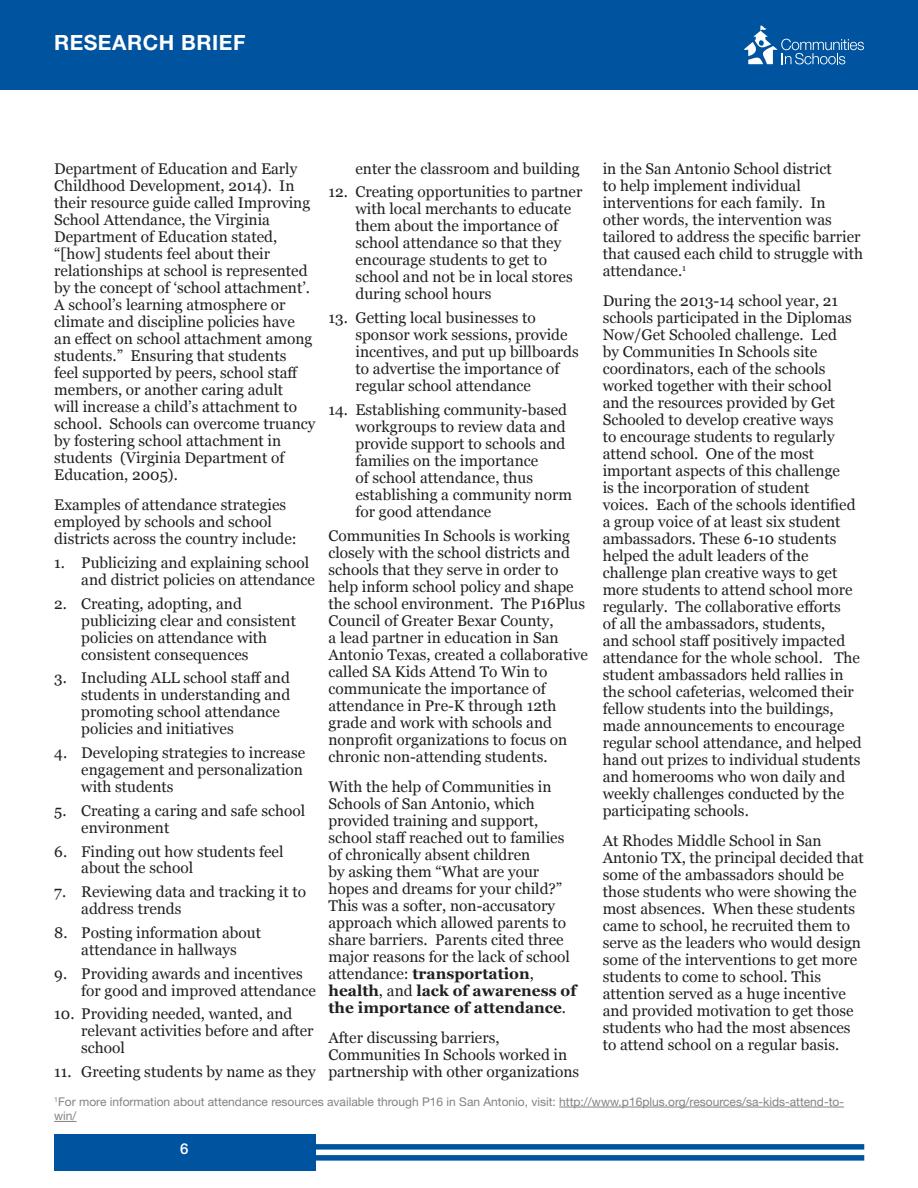
<style>
.page{position:relative;width:918px;height:1188px;background:#fff}
.page>*{position:absolute;margin:0;border:0;box-sizing:border-box;transform-origin:0 0}
.Sub_Head{font:700 21px "Helvetica Neue LT Std";letter-spacing:.025em;color:#fff}
.t1{font:15.45px/17px "Georgia";color:#231f20}
.Sub_Head-2{font:500 15px "Helvetica Neue LT Std";color:#fff}
.Footnotes{font:12px/14.4px "Helvetica Neue LT Std";color:#808285}
.s1{font-weight:700}
</style>
<div class="page">
<div style="left:0;top:0;width:918px;height:90px;background:#00539e"></div>
<svg style="left:744px;top:26px;width:120px;height:38px"></svg>
<div style="left:315px;top:1155px;width:549px;height:6px;background:#00539e"></div>
<div style="left:315px;top:1144px;width:549px;height:6px;background:#00539e"></div>
<div style="left:54px;top:1134px;width:261px;height:37px;background:#00539e"></div>
<hr style="left:559px;top:1107px;width:285px;height:1px;background:#808285">
<svg style="left:54px;top:1121px;width:23px;height:1px"></svg>
<p class="Sub_Head" style="left:54px;top:30px;width:193px">RESEARCH BRIEF</p>
<p class="t1" style="left:54px;top:160px;width:263px">Department of Education and Early Childhood Development, 2014). In their resource guide called Improving School Attendance, the Virginia Department of Education stated, “[how] students feel about their relationships at school is represented by the concept of ‘school attachment’.<br>A school’s learning atmosphere or climate and discipline policies have an effect on school attachment among students.” Ensuring that students<br>feel supported by peers, school staff members, or another caring adult<br>will increase a child’s attachment to school. Schools can overcome truancy by fostering school attachment in students (Virginia Department of Education, 2005).</p>
<p class="t1" style="left:54px;top:497px;width:244px">Examples of attendance strategies employed by schools and school districts across the country include:</p>
<p class="t1" style="left:81px;top:554px;width:235px;text-indent:-27px">1. Publicizing and explaining school and district policies on attendance</p>
<p class="t1" style="left:81px;top:595px;width:216px;text-indent:-27px">2. Creating, adopting, and publicizing clear and consistent policies on attendance with consistent consequences</p>
<p class="t1" style="left:81px;top:670px;width:210px;text-indent:-27px">3. Including ALL school staff and students in understanding and promoting school attendance policies and initiatives</p>
<p class="t1" style="left:81px;top:745px;width:225px;text-indent:-27px">4. Developing strategies to increase engagement and personalization with students</p>
<p class="t1" style="left:81px;top:802px;width:225px;text-indent:-27px">5. Creating a caring and safe school environment</p>
<p class="t1" style="left:81px;top:843px;width:204px;text-indent:-27px">6. Finding out how students feel about the school</p>
<p class="t1" style="left:81px;top:884px;width:226px;text-indent:-27px">7. Reviewing data and tracking it to address trends</p>
<p class="t1" style="left:54px;top:925px;width:208px;text-align:center">8. Posting information about attendance in hallways</p>
<p class="t1" style="left:81px;top:965px;width:236px;text-indent:-27px">9. Providing awards and incentives for good and improved attendance</p>
<p class="t1" style="left:81px;top:1006px;width:234px;text-indent:-27px">10. Providing needed, wanted, and relevant activities before and after school</p>
<p class="t1" style="left:54px;top:1064px;width:263px">11. Greeting students by name as they</p>
<p class="t1" style="left:356px;top:160px;width:226px">enter the classroom and building</p>
<p class="t1" style="left:356px;top:184px;width:228px;text-indent:-27px">12. Creating opportunities to partner with local merchants to educate them about the importance of school attendance so that they encourage students to get to school and not be in local stores during school hours</p>
<p class="t1" style="left:356px;top:310px;width:225px;text-indent:-27px">13. Getting local businesses to sponsor work sessions, provide incentives, and put up billboards to advertise the importance of regular school attendance</p>
<p class="t1" style="left:356px;top:401px;width:218px;text-indent:-27px">14. Establishing community-based workgroups to review data and provide support to schools and families on the importance<br>of school attendance, thus establishing a community norm for good attendance</p>
<p class="t1" style="left:328px;top:527px;width:261px">Communities In Schools is working closely with the school districts and schools that they serve in order to help inform school policy and shape the school environment. The P16Plus Council of Greater Bexar County,<br>a lead partner in education in San Antonio Texas, created a collaborative called SA Kids Attend To Win to communicate the importance of attendance in Pre-K through 12th grade and work with schools and nonprofit organizations to focus on chronic non-attending students.</p>
<p class="t1" style="left:328px;top:779px;width:249px">With the help of Communities in<br>Schools of San Antonio, which provided training and support, school staff reached out to families of chronically absent children<br>by asking them “What are your hopes and dreams for your child?”<br>This was a softer, non-accusatory approach which allowed parents to share barriers. Parents cited three major reasons for the lack of school attendance: <span class="s1">transportation</span>, <span class="s1">health</span>, and <span class="s1">lack of awareness of the importance of attendance</span>.</p>
<p class="t1" style="left:328px;top:1030px;width:252px">After discussing barriers,<br>Communities In Schools worked in partnership with other organizations</p>
<p class="t1" style="left:603px;top:160px;width:262px">in the San Antonio School district<br>to help implement individual interventions for each family. In other words, the intervention was tailored to address the specific barrier that caused each child to struggle with attendance.<sup>1</sup></p>
<p class="t1" style="left:603px;top:293px;width:261px">During the 2013-14 school year, 21 schools participated in the Diplomas Now/Get Schooled challenge. Led<br>by Communities In Schools site coordinators, each of the schools worked together with their school<br>and the resources provided by Get Schooled to develop creative ways<br>to encourage students to regularly attend school. One of the most important aspects of this challenge<br>is the incorporation of student<br>voices. Each of the schools identified a group voice of at least six student ambassadors. These 6-10 students helped the adult leaders of the challenge plan creative ways to get more students to attend school more regularly. The collaborative efforts<br>of all the ambassadors, students,<br>and school staff positively impacted attendance for the whole school. The student ambassadors held rallies in the school cafeterias, welcomed their fellow students into the buildings, made announcements to encourage regular school attendance, and helped hand out prizes to individual students and homerooms who won daily and weekly challenges conducted by the participating schools.</p>
<p class="t1" style="left:603px;top:833px;width:263px">At Rhodes Middle School in San Antonio TX, the principal decided that some of the ambassadors should be those students who were showing the most absences. When these students came to school, he recruited them to serve as the leaders who would design some of the interventions to get more students to come to school. This attention served as a huge incentive and provided motivation to get those students who had the most absences to attend school on a regular basis.</p>
<p class="Footnotes" style="left:54px;top:1094px;width:791px"><sup>1</sup>For more information about attendance resources available through P16 in San Antonio, visit: http://www.p16plus.org/resources/sa-kids-attend-to&shy;win/</p>
<p class="Sub_Head-2" style="left:180px;top:1139px;width:10px">6</p>
</div>
